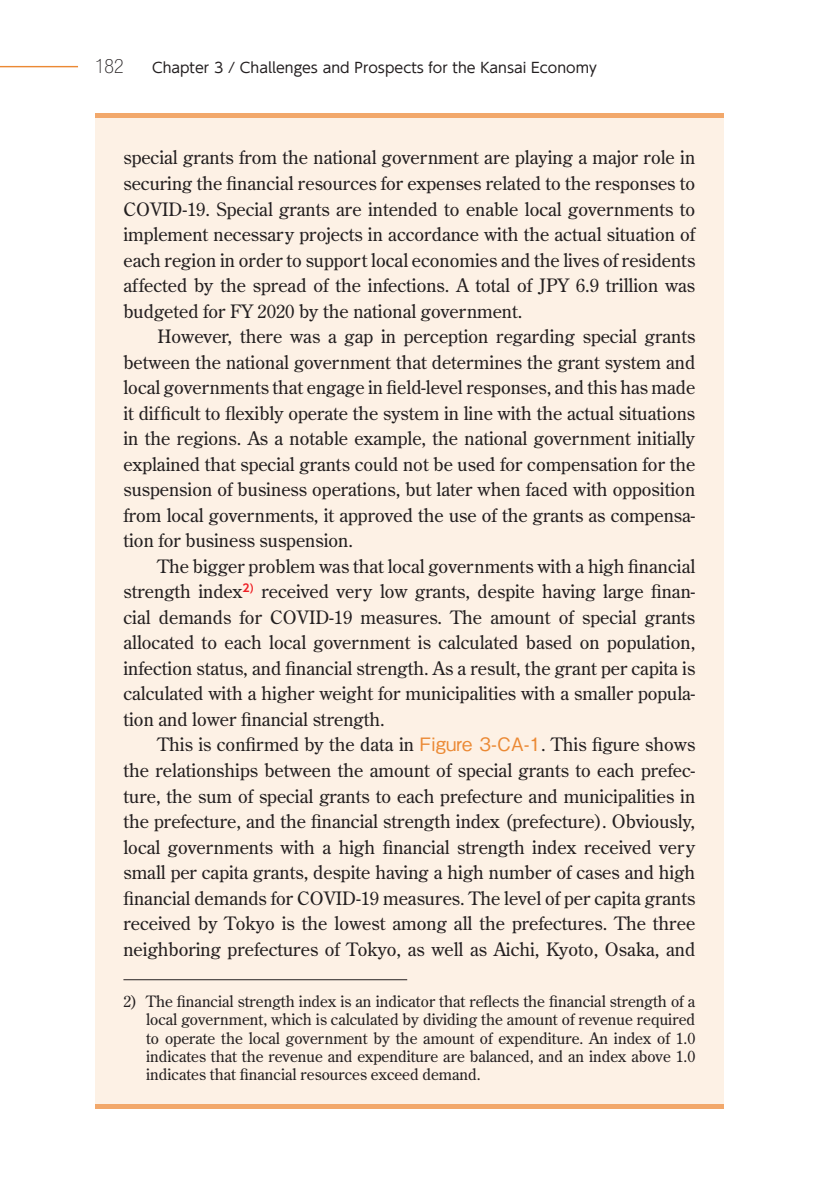
<style>
.page{position:relative;width:840px;height:1191px;background:#fff}
.page>*{position:absolute;margin:0;border:0;box-sizing:border-box;transform-origin:0 0}
.t1{font:100 condensed 19.8px "Helvetica Neue LT Std";color:#231f20}
.t2{font:18.4px/25.6px "Century Old Style Std";color:#231f20;text-align:justify}
.t3{font:15.6px/18.4px "Century Old Style Std";color:#231f20;text-align:justify}
.t4{font:14.2px "UD Shin Go NT Pr 6 N";color:#231f20}
.s1{font-family:"Gothic BBB Pr 6 N";font-weight:500;color:#eb8934}
</style>
<div class="page">
<div style="left:95px;top:113px;width:628px;height:995px;background:#fdf1e5"></div>
<hr style="left:95px;top:113px;width:628px;height:4px;background:#f2a86b">
<hr style="left:95px;top:1104px;width:628px;height:4px;background:#f2a86b">
<hr style="left:123px;top:979px;width:284px;height:1px;background:#231f20">
<hr style="left:0;top:66px;width:78px;height:1px;background:#eb8934">
<p class="t1" style="left:95px;top:55px;width:30px">182</p>
<p class="t4" style="left:152px;top:56px;width:446px">Chapter 3 / Challenges and Prospects for the Kansai Economy</p>
<p class="t2" style="left:123px;top:145px;width:573px">special grants from the national government are playing a major role in securing the financial resources for expenses related to the responses to COVID-19. Special grants are intended to enable local governments to implement necessary projects in accordance with the actual situation of each region in order to support local economies and the lives of residents affected by the spread of the infections. A total of JPY 6.9 trillion was budgeted for FY 2020 by the national government.</p>
<p class="t2" style="left:123px;top:323px;width:573px;text-indent:34px">However, there was a gap in perception regarding special grants between the national government that determines the grant system and local governments that engage in field-level responses, and this has made it difficult to flexibly operate the system in line with the actual situations in the regions. As a notable example, the national government initially explained that special grants could not be used for compensation for the suspension of business operations, but later when faced with opposition from local governments, it approved the use of the grants as compensa&shy;tion for business suspension.</p>
<p class="t2" style="left:123px;top:553px;width:573px;text-indent:34px">The bigger problem was that local governments with a high financial strength index<sup>2)</sup> received very low grants, despite having large finan&shy;cial demands for COVID-19 measures. The amount of special grants allocated to each local government is calculated based on population, infection status, and financial strength. As a result, the grant per capita is calculated with a higher weight for municipalities with a smaller popula&shy;tion and lower financial strength.</p>
<p class="t2" style="left:123px;top:731px;width:573px;text-indent:34px">This is confirmed by the data in <span class="s1">Figure 3-CA-1</span>. This figure shows the relationships between the amount of special grants to each prefec&shy;ture, the sum of special grants to each prefecture and municipalities in the prefecture, and the financial strength index (prefecture). Obviously, local governments with a high financial strength index received very small per capita grants, despite having a high number of cases and high financial demands for COVID-19 measures. The level of per capita grants received by Tokyo is the lowest among all the prefectures. The three neighboring prefectures of Tokyo, as well as Aichi, Kyoto, Osaka, and</p>
<p class="t3" style="left:146px;top:991px;width:550px;text-indent:-23px">2) The financial strength index is an indicator that reflects the financial strength of a local government, which is calculated by dividing the amount of revenue required to operate the local government by the amount of expenditure. An index of 1.0 indicates that the revenue and expenditure are balanced, and an index above 1.0 indicates that financial resources exceed demand.</p>
</div>
